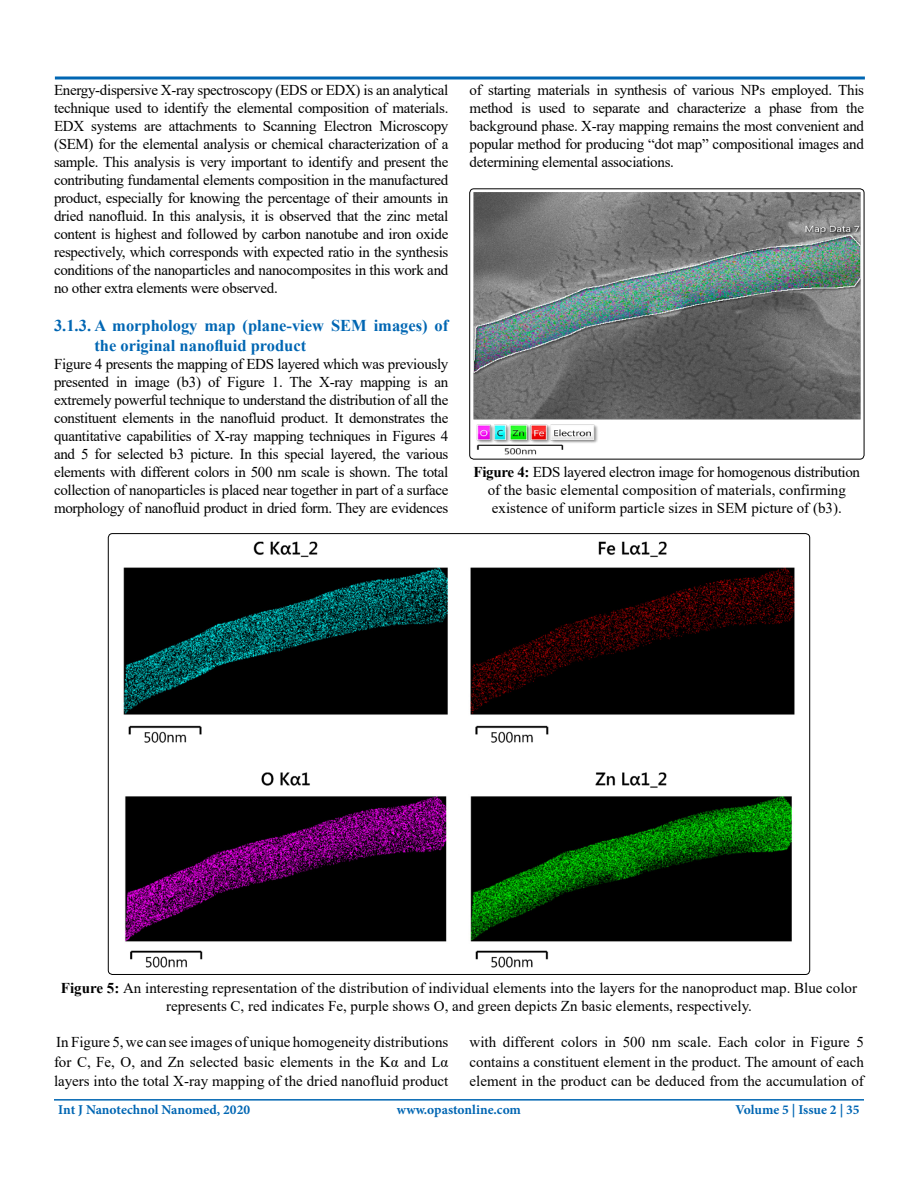
<style>
.page{position:relative;width:918px;height:1188px;background:#fff}
.page>*{position:absolute;margin:0;border:0;box-sizing:border-box;transform-origin:0 0}
.t1{font:700 16.5px/19.8px "Times New Roman";color:#0066b3}
.t2{font:15px/18px "Times New Roman";color:#000;text-align:justify}
.t3{font:700 13.5px "Minion Pro";color:#0066b3}
.s1{font-weight:700}
</style>
<div class="page">
<hr style="left:54px;top:1099px;width:810px;height:2px;background:#0066b3">
<svg style="left:54px;top:76px;width:811px;height:4px;background:#3f8cc5"></svg>
<img style="left:470px;top:189px;width:394px;height:270px">
<div style="left:470px;top:189px;width:394px;height:270px;border:1px solid #000;border-radius:4px"></div>
<img style="left:470px;top:541px;width:325px;height:202px">
<img style="left:123px;top:541px;width:325px;height:202px">
<img style="left:470px;top:772px;width:322px;height:196px">
<img style="left:125px;top:772px;width:322px;height:196px">
<p class="t2" style="left:54px;top:81px;width:396px">Energy-dispersive X-ray spectroscopy (EDS or EDX) is an analytical technique used to identify the elemental composition of materials.<br>EDX systems are attachments to Scanning Electron Microscopy (SEM) for the elemental analysis or chemical characterization of a sample. This analysis is very important to identify and present the contributing fundamental elements composition in the manufactured product, especially for knowing the percentage of their amounts in dried nanofluid. In this analysis, it is observed that the zinc metal content is highest and followed by carbon nanotube and iron oxide respectively, which corresponds with expected ratio in the synthesis conditions of the nanoparticles and nanocomposites in this work and no other extra elements were observed.</p>
<p class="t1" style="left:94px;top:315px;width:356px;text-indent:-40px">3.1.3. A morphology map (plane-view SEM images) of the original nanofluid product</p>
<p class="t2" style="left:54px;top:355px;width:396px">Figure 4 presents the mapping of EDS layered which was previously presented in image (b3) of Figure 1. The X-ray mapping is an extremely powerful technique to understand the distribution of all the constituent elements in the nanofluid product. It demonstrates the quantitative capabilities of X-ray mapping techniques in Figures 4 and 5 for selected b3 picture. In this special layered, the various elements with different colors in 500 nm scale is shown. The total collection of nanoparticles is placed near together in part of a surface morphology of nanofluid product in dried form. They are evidences</p>
<p class="t2" style="left:470px;top:81px;width:396px">of starting materials in synthesis of various NPs employed. This method is used to separate and characterize a phase from the background phase. X-ray mapping remains the most convenient and popular method for producing “dot map” compositional images and determining elemental associations.</p>
<p class="t2" style="left:474px;top:463px;width:388px;text-align:center"><span class="s1">Figure 4:</span> EDS layered electron image for homogenous distribution of the basic elemental composition of materials, confirming existence of uniform particle sizes in SEM picture of (b3).</p>
<p class="t2" style="left:61px;top:978px;width:798px;text-align:center"><span class="s1">Figure 5:</span> An interesting representation of the distribution of individual elements into the layers for the nanoproduct map. Blue color represents C, red indicates Fe, purple shows O, and green depicts Zn basic elements, respectively.</p>
<p class="t2" style="left:54px;top:1032px;width:396px;line-height:19.5px">In Figure 5, we can see images of unique homogeneity distributions for C, Fe, O, and Zn selected basic elements in the Kα and Lα layers into the total X-ray mapping of the dried nanofluid product</p>
<p class="t2" style="left:470px;top:1032px;width:396px;line-height:19.5px">with different colors in 500 nm scale. Each color in Figure 5 contains a constituent element in the product. The amount of each element in the product can be deduced from the accumulation of</p>
<p class="t3" style="left:735px;top:1100px;width:126px">Volume 5 | Issue 2 | 35</p>
<p class="t3" style="left:58px;top:1100px;width:193px">Int J Nanotechnol Nanomed, 2020</p>
<p class="t3" style="left:397px;top:1100px;width:126px">www.opastonline.com</p>
</div>
